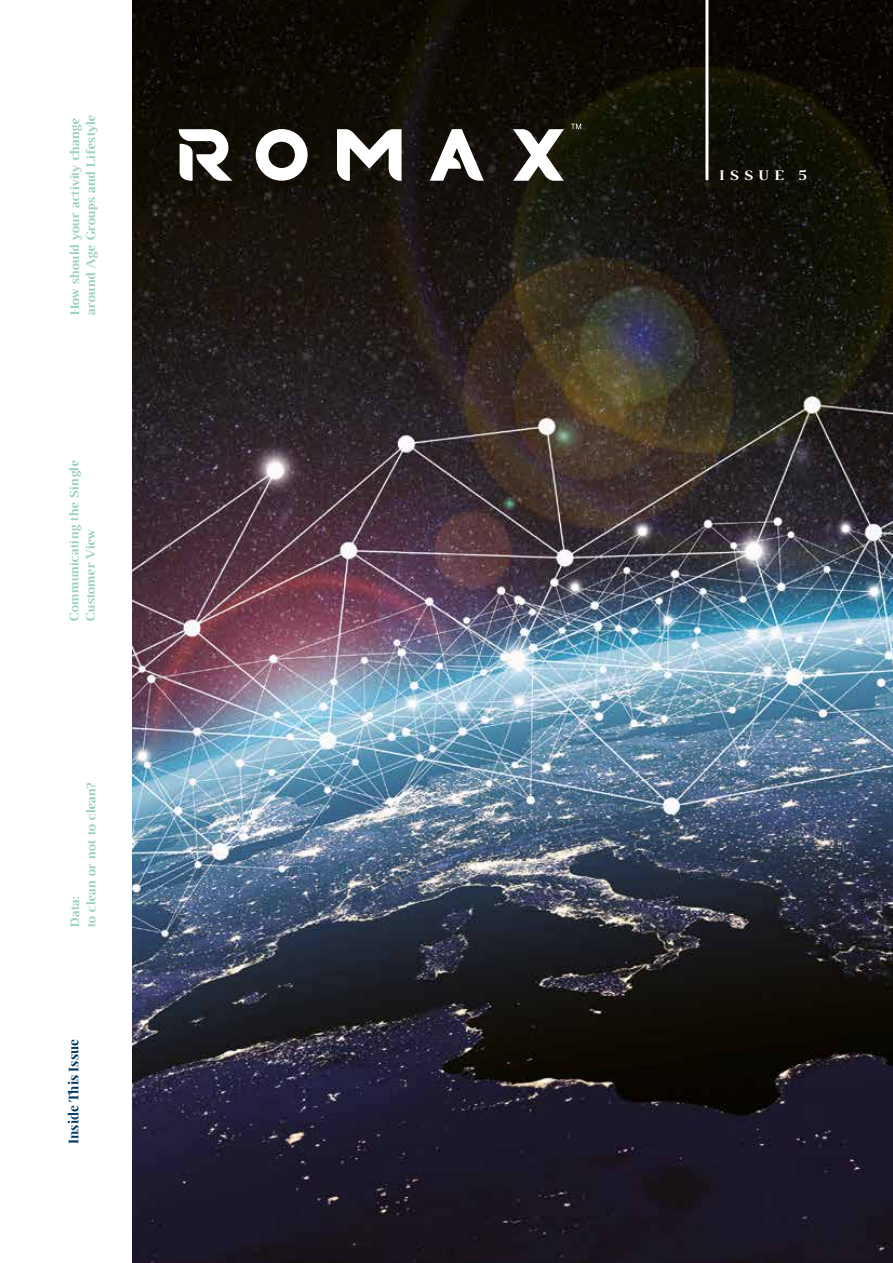
<style>
.page{position:relative;width:893px;height:1263px;background:#fff}
.page>*{position:absolute;margin:0;border:0;box-sizing:border-box;transform-origin:0 0}
.t1{font:700 15px "Luthier";letter-spacing:.335em;color:#fff}
.t2{font:700 13.5px/16.2px "Luthier";letter-spacing:-.015em;color:#99d0c2}
.t3{font:700 13.5px "Playfair Display";color:#003865}
</style>
<div class="page">
<img style="left:133px;top:0;width:760px;height:1263px">
<hr style="left:705px;top:0;width:3px;height:180px;background:#fff">
<svg style="left:256px;top:129px;width:52px;height:52px"></svg>
<svg style="left:571px;top:124px;width:10px;height:5px"></svg>
<svg style="left:513px;top:129px;width:51px;height:52px"></svg>
<svg style="left:430px;top:129px;width:54px;height:52px"></svg>
<svg style="left:337px;top:129px;width:65px;height:52px"></svg>
<svg style="left:179px;top:129px;width:53px;height:52px"></svg>
<p class="t2" style="left:66px;top:316px;width:202px;rotate:-90deg">How should your activity change around Age Groups and Lifestyle</p>
<p class="t2" style="left:65px;top:622px;width:162px;rotate:-90deg">Communicating the Single<br>Customer View</p>
<p class="t2" style="left:66px;top:928px;width:147px;rotate:-90deg">Data:<br>to clean or not to clean?</p>
<p class="t3" style="left:65px;top:1144px;width:106px;rotate:-90deg">Inside This Issue</p>
<p class="t1" style="left:719px;top:164px;width:89px">ISSUE 5</p>
</div>
